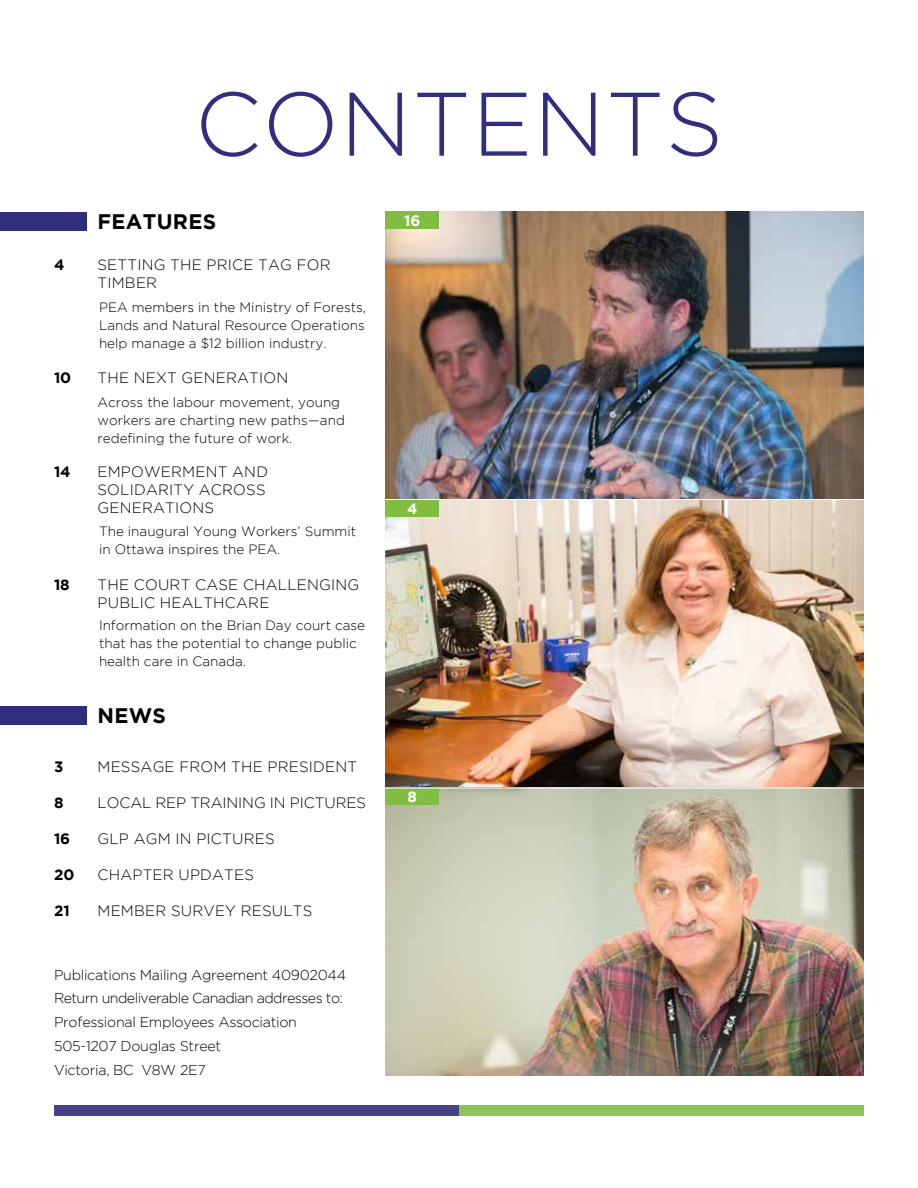
<style>
.page{position:relative;width:918px;height:1188px;background:#fff}
.page>*{position:absolute;margin:0;border:0;box-sizing:border-box;transform-origin:0 0}
.t1{font:300 90px "Gotham";letter-spacing:.015em;color:#312e7e}
.t2{font:700 21px "Gotham";letter-spacing:.015em;color:#000}
.t3{font:300 15px/18px "Gotham";letter-spacing:.015em;color:#000}
.t4{font:300 15px "Gotham";letter-spacing:-.005em;color:#000}
.t5{font:700 15px "Gotham";color:#000}
.t6{font:700 15px "Gotham";color:#fff}
.t7{font:300 14.25px/24px "Gotham";letter-spacing:-.02em;color:#000}
.t8{font:300 13.5px/18px "Gotham";color:#000}
</style>
<div class="page">
<img style="left:385px;top:212px;width:479px;height:575px">
<div style="left:0;top:212px;width:87px;height:19px;background:#312e7e"></div>
<div style="left:0;top:706px;width:87px;height:18px;background:#312e7e"></div>
<div style="left:385px;top:212px;width:54px;height:18px;background:#81bd41"></div>
<div style="left:54px;top:1106px;width:410px;height:10px;background:#46438b"></div>
<div style="left:459px;top:1106px;width:405px;height:10px;background:#8ec454"></div>
<img style="left:385px;top:787px;width:479px;height:289px">
<div style="left:385px;top:500px;width:54px;height:18px;background:#81bd41"></div>
<div style="left:385px;top:788px;width:54px;height:18px;background:#81bd41"></div>
<hr style="left:385px;top:499px;width:484px;height:1px;background:#fff">
<hr style="left:382px;top:788px;width:485px;height:1px;background:#fff">
<h1 class="t1" style="left:195px;top:75px;width:530px">CONTENTS</h1>
<h2 class="t2" style="left:98px;top:209px;width:120px">FEATURES</h2>
<p class="t5" style="left:54px;top:256px;width:12px">4</p>
<p class="t3" style="left:98px;top:256px;width:235px">SETTING THE PRICE TAG FOR<br>TIMBER</p>
<p class="t8" style="left:99px;top:298px;width:269px;text-align:justify">PEA members in the Ministry of Forests, Lands and Natural Resource Operations help manage a $12 billion industry.</p>
<p class="t5" style="left:54px;top:369px;width:19px">10</p>
<p class="t3" style="left:98px;top:368px;width:192px">THE NEXT GENERATION</p>
<p class="t8" style="left:97px;top:393px;width:249px">Across the labour movement, young workers are charting new paths—and redefining the future of work.</p>
<p class="t5" style="left:54px;top:463px;width:18px">14</p>
<p class="t3" style="left:98px;top:463px;width:172px">EMPOWERMENT AND<br>SOLIDARITY ACROSS<br>GENERATIONS</p>
<p class="t8" style="left:99px;top:522px;width:259px">The inaugural Young Workers’ Summit in Ottawa inspires the PEA.</p>
<p class="t5" style="left:54px;top:576px;width:17px">18</p>
<p class="t3" style="left:98px;top:575px;width:263px">THE COURT CASE CHALLENGING<br>PUBLIC HEALTHCARE</p>
<p class="t8" style="left:99px;top:616px;width:268px">Information on the Brian Day court case that has the potential to change public health care in Canada.</p>
<h2 class="t2" style="left:98px;top:703px;width:70px">NEWS</h2>
<p class="t5" style="left:54px;top:758px;width:11px">3</p>
<p class="t3" style="left:98px;top:758px;width:261px">MESSAGE FROM THE PRESIDENT</p>
<p class="t5" style="left:54px;top:794px;width:11px">8</p>
<p class="t4" style="left:98px;top:795px;width:270px">LOCAL REP TRAINING IN PICTURES</p>
<p class="t5" style="left:54px;top:830px;width:18px">16</p>
<p class="t3" style="left:98px;top:830px;width:179px">GLP AGM IN PICTURES</p>
<p class="t5" style="left:54px;top:866px;width:22px">20</p>
<p class="t3" style="left:98px;top:866px;width:158px">CHAPTER UPDATES</p>
<p class="t5" style="left:54px;top:902px;width:17px">21</p>
<p class="t3" style="left:98px;top:902px;width:216px">MEMBER SURVEY RESULTS</p>
<p class="t7" style="left:54px;top:962px;width:294px">Publications Mailing Agreement 40902044<br>Return undeliverable Canadian addresses to:<br>Professional Employees Association 505-1207 Douglas Street<br>Victoria, BC V8W 2E7</p>
<p class="t6" style="left:404px;top:212px;width:18px">16</p>
<p class="t6" style="left:407px;top:500px;width:12px">4</p>
<p class="t6" style="left:407px;top:788px;width:11px">8</p>
</div>
